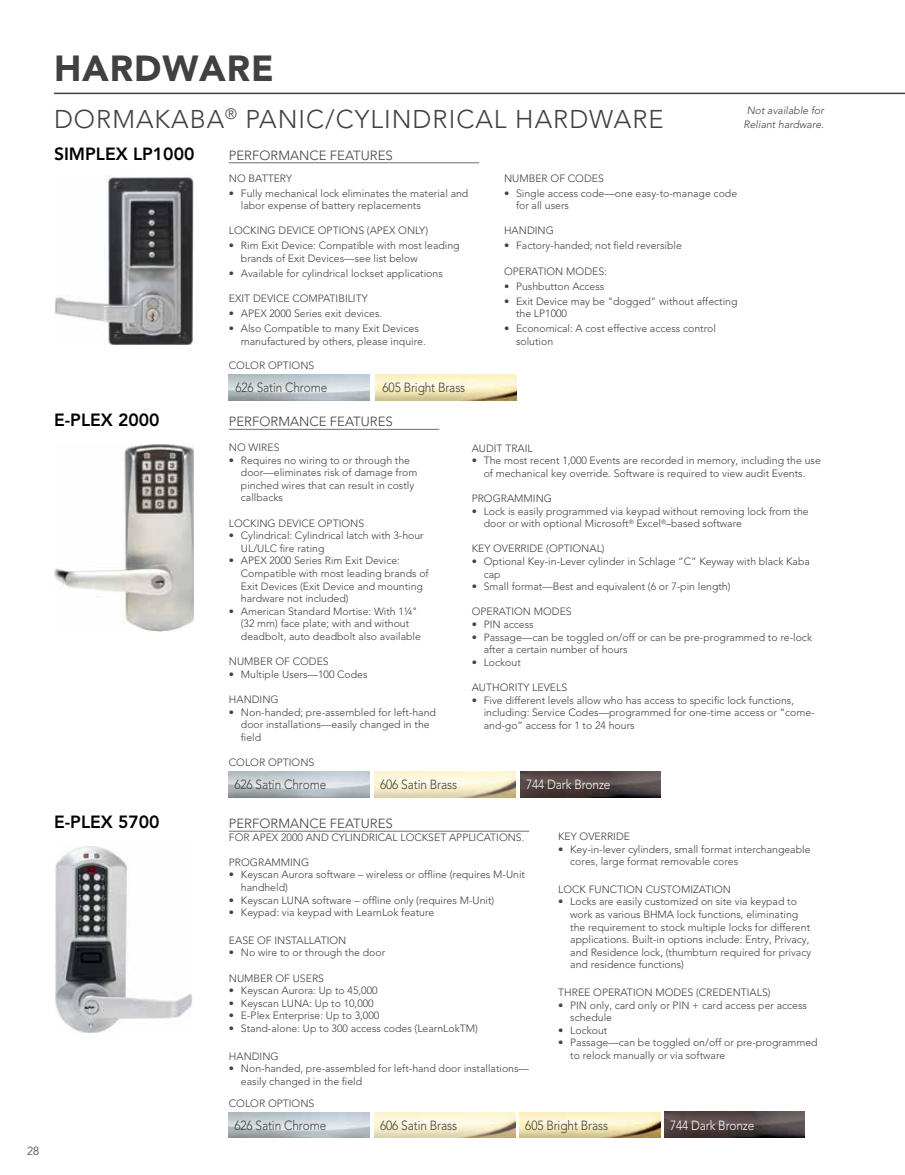
<style>
.page{position:relative;width:905px;height:1175px;background:#fff}
.page>*{position:absolute;margin:0;border:0;box-sizing:border-box;transform-origin:0 0}
.t1{font:900 36px "Avenir LT Std";letter-spacing:.025em;color:#414042}
.t2{font:300 25.5px "Avenir LT Std";letter-spacing:.04em;color:#414042}
.t3{font:800 17.55px "Avenir LT Std";color:#000}
.t4{font:300 13.2px "Avenir LT Std";letter-spacing:-.01em;color:#414042;scale:.9 1}
.t5{font:300 13.2px "Avenir LT Std";letter-spacing:-.01em;color:#414042}
.t6{font:300 13.2px "Avenir LT Std";letter-spacing:-.01em;color:#fff;scale:.9 1}
.t7{font:300 11.7px "Avenir LT Std";color:#414042}
.t8{font:300 10.5px/12.6px "Avenir LT Std";color:#414042}
.t9{font:italic 300 10.5px/13.5px "Avenir LT Std";color:#414042}
</style>
<div class="page">
<hr style="left:229px;top:429px;width:210px;height:1px;background:#6d6e71">
<img style="left:54px;top:176px;width:140px;height:169px">
<hr style="left:229px;top:162px;width:250px;height:1px;background:#6d6e71">
<img style="left:54px;top:444px;width:140px;height:187px">
<hr style="left:229px;top:831px;width:300px;height:1px;background:#6d6e71">
<img style="left:55px;top:846px;width:137px;height:187px">
<img style="left:376px;top:374px;width:140px;height:26px">
<img style="left:374px;top:771px;width:141px;height:26px">
<img style="left:374px;top:1112px;width:141px;height:25px">
<img style="left:519px;top:1112px;width:141px;height:25px">
<img style="left:520px;top:771px;width:140px;height:26px">
<img style="left:664px;top:1111px;width:140px;height:26px">
<hr style="left:54px;top:93px;width:850px;height:1px;background:#414042">
<p class="t7" style="left:27px;top:1144px;width:14px">28</p>
<h1 class="t1" style="left:54px;top:47px;width:221px">HARDWARE</h1>
<h2 class="t2" style="left:54px;top:104px;width:611px">DORMAKABA<sup>®</sup> PANIC/CYLINDRICAL HARDWARE</h2>
<p class="t9" style="left:743px;top:104px;width:82px">Not available for<br>Reliant hardware.</p>
<h3 class="t3" style="left:54px;top:143px;width:142px">SIMPLEX LP1000</h3>
<p class="t5" style="left:229px;top:147px;width:165px">PERFORMANCE FEATURES</p>
<p class="t8" style="left:229px;top:172px;width:65px">NO BATTERY</p>
<p class="t8" style="left:241px;top:187px;width:229px;text-indent:-12px">• Fully mechanical lock eliminates the material and labor expense of battery replacements</p>
<p class="t8" style="left:229px;top:224px;width:201px">LOCKING DEVICE OPTIONS (APEX ONLY)</p>
<p class="t8" style="left:241px;top:239px;width:220px;text-indent:-12px">• Rim Exit Device: Compatible with most leading brands of Exit Devices—see list below</p>
<p class="t8" style="left:229px;top:267px;width:215px">• Available for cylindrical lockset applications</p>
<p class="t8" style="left:229px;top:292px;width:140px">EXIT DEVICE COMPATIBILITY</p>
<p class="t8" style="left:229px;top:307px;width:155px">• APEX 2000 Series exit devices.</p>
<p class="t8" style="left:241px;top:322px;width:186px;text-indent:-12px">• Also Compatible to many Exit Devices manufactured by others, please inquire.</p>
<p class="t8" style="left:504px;top:172px;width:101px">NUMBER OF CODES</p>
<p class="t8" style="left:516px;top:187px;width:223px;text-indent:-12px">• Single access code—one easy-to-manage code for all users</p>
<p class="t8" style="left:504px;top:224px;width:51px">HANDING</p>
<p class="t8" style="left:504px;top:239px;width:179px">• Factory-handed; not field reversible</p>
<p class="t8" style="left:504px;top:265px;width:104px">OPERATION MODES:</p>
<p class="t8" style="left:504px;top:280px;width:102px">• Pushbutton Access</p>
<p class="t8" style="left:516px;top:295px;width:223px;text-indent:-12px">• Exit Device may be "dogged" without affecting the LP1000</p>
<p class="t8" style="left:516px;top:322px;width:201px;text-indent:-12px">• Economical: A cost effective access control solution</p>
<p class="t8" style="left:229px;top:359px;width:87px">COLOR OPTIONS</p>
<p class="t4" style="left:235px;top:380px;width:104px">626 Satin Chrome</p>
<p class="t4" style="left:382px;top:380px;width:93px">605 Bright Brass</p>
<h3 class="t3" style="left:54px;top:410px;width:107px">E-PLEX 2000</h3>
<p class="t5" style="left:229px;top:414px;width:165px">PERFORMANCE FEATURES</p>
<p class="t8" style="left:229px;top:441px;width:52px">NO WIRES</p>
<p class="t8" style="left:241px;top:454px;width:178px;text-indent:-12px">• Requires no wiring to or through the door—eliminates risk of damage from pinched wires that can result in costly callbacks</p>
<p class="t8" style="left:229px;top:517px;width:137px">LOCKING DEVICE OPTIONS</p>
<p class="t8" style="left:241px;top:529px;width:184px;text-indent:-12px">• Cylindrical: Cylindrical latch with 3-hour<br>UL/ULC fire rating</p>
<p class="t8" style="left:241px;top:554px;width:189px;text-indent:-12px">• APEX 2000 Series Rim Exit Device:<br>Compatible with most leading brands of Exit Devices (Exit Device and mounting hardware not included)</p>
<p class="t8" style="left:241px;top:605px;width:181px;text-indent:-12px">• American Standard Mortise: With 1¼" (32 mm) face plate; with and without deadbolt, auto deadbolt also available</p>
<p class="t8" style="left:229px;top:655px;width:101px">NUMBER OF CODES</p>
<p class="t8" style="left:229px;top:668px;width:140px">• Multiple Users—100 Codes</p>
<p class="t8" style="left:229px;top:693px;width:51px">HANDING</p>
<p class="t8" style="left:241px;top:706px;width:196px;text-indent:-12px">• Non-handed; pre-assembled for left-hand door installations—easily changed in the field</p>
<p class="t8" style="left:471px;top:442px;width:63px">AUDIT TRAIL</p>
<p class="t8" style="left:471px;top:454px;width:351px;text-align:center">• The most recent 1,000 Events are recorded in memory, including the use of mechanical key override. Software is required to view audit Events.</p>
<p class="t8" style="left:471px;top:492px;width:82px">PROGRAMMING</p>
<p class="t8" style="left:483px;top:505px;width:326px;text-indent:-12px">• Lock is easily programmed via keypad without removing lock from the door or with optional Microsoft<sup>®</sup> Excel<sup>®</sup>–based software</p>
<p class="t8" style="left:471px;top:542px;width:134px">KEY OVERRIDE (OPTIONAL)</p>
<p class="t8" style="left:483px;top:555px;width:327px;text-indent:-12px">• Optional Key-in-Lever cylinder in Schlage “C” Keyway with black Kaba cap</p>
<p class="t8" style="left:471px;top:580px;width:260px">• Small format—Best and equivalent (6 or 7-pin length)</p>
<p class="t8" style="left:471px;top:605px;width:102px">OPERATION MODES</p>
<p class="t8" style="left:471px;top:618px;width:63px">• PIN access</p>
<p class="t8" style="left:483px;top:631px;width:330px;text-indent:-12px">• Passage—can be toggled on/off or can be pre-programmed to re-lock after a certain number of hours</p>
<p class="t8" style="left:471px;top:656px;width:51px">• Lockout</p>
<p class="t8" style="left:471px;top:681px;width:97px">AUTHORITY LEVELS</p>
<p class="t8" style="left:483px;top:694px;width:332px;text-indent:-12px">• Five different levels allow who has access to specific lock functions, including: Service Codes—programmed for one-time access or “come&shy;and-go” access for 1 to 24 hours</p>
<p class="t8" style="left:229px;top:756px;width:87px">COLOR OPTIONS</p>
<p class="t4" style="left:234px;top:777px;width:104px">626 Satin Chrome</p>
<p class="t4" style="left:380px;top:777px;width:87px">606 Satin Brass</p>
<p class="t6" style="left:526px;top:777px;width:95px">744 Dark Bronze</p>
<h3 class="t3" style="left:54px;top:811px;width:107px">E-PLEX 5700</h3>
<p class="t5" style="left:229px;top:815px;width:165px">PERFORMANCE FEATURES</p>
<p class="t8" style="left:229px;top:830px;width:297px">FOR APEX 2000 AND CYLINDRICAL LOCKSET APPLICATIONS.</p>
<p class="t8" style="left:229px;top:856px;width:82px">PROGRAMMING</p>
<p class="t8" style="left:241px;top:868px;width:286px;text-indent:-12px">• Keyscan Aurora software – wireless or offline (requires M-Unit handheld)</p>
<p class="t8" style="left:229px;top:893px;width:267px">• Keyscan LUNA software – offline only (requires M-Unit)</p>
<p class="t8" style="left:229px;top:906px;width:207px">• Keypad: via keypad with LearnLok feature</p>
<p class="t8" style="left:229px;top:934px;width:119px">EASE OF INSTALLATION</p>
<p class="t8" style="left:229px;top:946px;width:158px">• No wire to or through the door</p>
<p class="t8" style="left:229px;top:971px;width:97px">NUMBER OF USERS</p>
<p class="t8" style="left:229px;top:984px;width:150px">• Keyscan Aurora: Up to 45,000</p>
<p class="t8" style="left:229px;top:997px;width:146px">• Keyscan LUNA: Up to 10,000</p>
<p class="t8" style="left:229px;top:1009px;width:152px">• E-Plex Enterprise: Up to 3,000</p>
<p class="t8" style="left:229px;top:1022px;width:250px">• Stand-alone: Up to 300 access codes (LearnLokTM)</p>
<p class="t8" style="left:229px;top:1049px;width:51px">HANDING</p>
<p class="t8" style="left:241px;top:1062px;width:290px;text-indent:-12px">• Non-handed, pre-assembled for left-hand door installations— easily changed in the field</p>
<p class="t8" style="left:558px;top:830px;width:73px">KEY OVERRIDE</p>
<p class="t8" style="left:570px;top:842px;width:242px;text-indent:-12px">• Key-in-lever cylinders, small format interchangeable cores, large format removable cores</p>
<p class="t8" style="left:558px;top:883px;width:174px">LOCK FUNCTION CUSTOMIZATION</p>
<p class="t8" style="left:570px;top:895px;width:242px;text-indent:-12px">• Locks are easily customized on site via keypad to work as various BHMA lock functions, eliminating the requirement to stock multiple locks for different applications. Built-in options include: Entry, Privacy, and Residence lock, (thumbturn required for privacy and residence functions)</p>
<p class="t8" style="left:558px;top:986px;width:214px">THREE OPERATION MODES (CREDENTIALS)</p>
<p class="t8" style="left:570px;top:998px;width:238px;text-indent:-12px">• PIN only, card only or PIN + card access per access schedule</p>
<p class="t8" style="left:558px;top:1024px;width:51px">• Lockout</p>
<p class="t8" style="left:570px;top:1036px;width:249px;text-indent:-12px">• Passage—can be toggled on/off or pre-programmed to relock manually or via software</p>
<p class="t8" style="left:229px;top:1097px;width:87px">COLOR OPTIONS</p>
<p class="t4" style="left:234px;top:1117px;width:104px">626 Satin Chrome</p>
<p class="t4" style="left:380px;top:1117px;width:87px">606 Satin Brass</p>
<p class="t4" style="left:525px;top:1117px;width:93px">605 Bright Brass</p>
<p class="t6" style="left:670px;top:1117px;width:95px">744 Dark Bronze</p>
</div>
